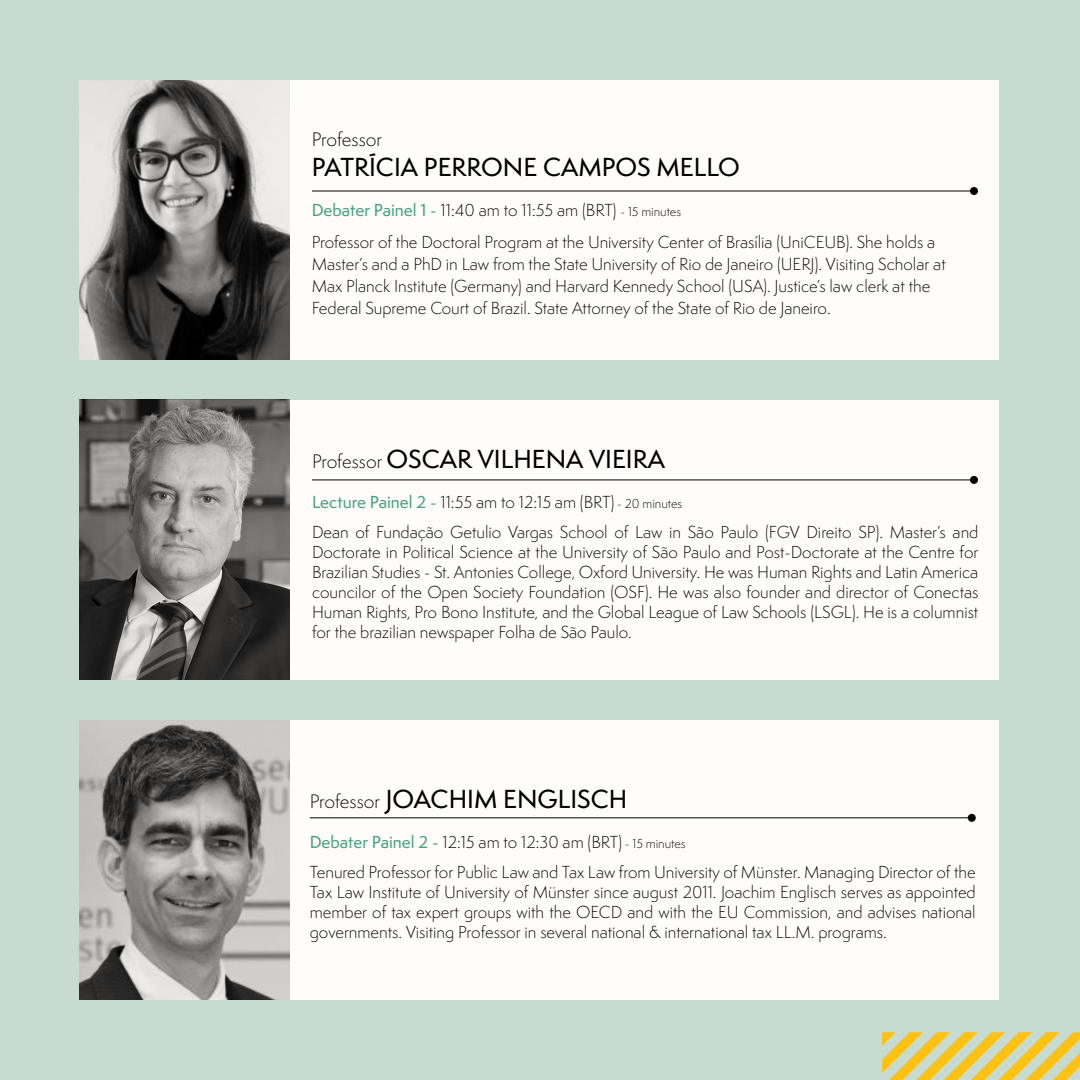
<style>
.page{position:relative;width:1080px;height:1080px;background:#c7dbd1}
.page>*{position:absolute;margin:0;border:0;box-sizing:border-box;transform-origin:0 0}
.t1{font:500 24px "Semplicita Pro";color:#000}
.t2{font:300 18px "Semplicita Pro";color:#000}
.t3{font:300 16px/20px "Semplicita Pro";color:#000}
.s1{font-weight:500;color:#47a183}
.s2{font-size:12px}
.s3{font-weight:300;font-size:18px}
</style>
<div class="page">
<div style="left:80px;top:720px;width:919px;height:280px;background:#fffdf9"></div>
<div style="left:968px;top:814px;width:8px;height:8px;background:#000;border-radius:50%"></div>
<hr style="left:310px;top:818px;width:662px;height:1px;background:#000">
<img style="left:80px;top:720px;width:210px;height:280px">
<div style="left:80px;top:400px;width:919px;height:280px;background:#fffdf9"></div>
<div style="left:970px;top:476px;width:8px;height:8px;background:#000;border-radius:50%"></div>
<hr style="left:312px;top:480px;width:662px;height:1px;background:#000">
<img style="left:80px;top:400px;width:210px;height:280px">
<div style="left:80px;top:80px;width:919px;height:280px;background:#fffdf9"></div>
<img style="left:80px;top:80px;width:210px;height:280px">
<div style="left:970px;top:187px;width:8px;height:8px;background:#000;border-radius:50%"></div>
<hr style="left:312px;top:191px;width:662px;height:1px;background:#000">
<svg style="left:882px;top:1032px;width:198px;height:48px"></svg>
<p class="t2" style="left:312px;top:127px;width:72px">Professor</p>
<h1 class="t1" style="left:312px;top:150px;width:430px">PATRÍCIA PERRONE CAMPOS MELLO</h1>
<p class="t3" style="left:312px;top:194px;width:625px;line-height:32px"><span class="s1">Debater Painel 1 -</span> 11:40 am to 11:55 am (BRT) <span class="s2">- 15 minutes<br></span>Professor of the Doctoral Program at the University Center of Brasília (UniCEUB). She holds a</p>
<p class="t3" style="left:312px;top:253px;width:636px;line-height:22px">Master’s and a PhD in Law from the State University of Rio de Janeiro (UERJ). Visiting Scholar at<br>Max Planck Institute (Germany) and Harvard Kennedy School (USA). Justice’s law clerk at the<br>Federal Supreme Court of Brazil. State Attorney of the State of Rio de Janeiro.</p>
<h1 class="t1" style="left:312px;top:442px;width:354px"><span class="s3">Professor</span> OSCAR VILHENA VIEIRA</h1>
<p class="t3" style="left:312px;top:487px;width:668px;line-height:30px"><span class="s1">Lecture Painel 2 -</span> 11:55 am to 12:15 am (BRT) <span class="s2">- 20 minutes<br></span>Dean of Fundação Getulio Vargas School of Law in São Paulo (FGV Direito SP). Master’s and</p>
<p class="t3" style="left:312px;top:542px;width:668px;text-align:justify">Doctorate in Political Science at the University of São Paulo and Post-Doctorate at the Centre for Brazilian Studies - St. Antonies College, Oxford University. He was Human Rights and Latin America councilor of the Open Society Foundation (OSF). He was also founder and director of Conectas Human Rights, Pro Bono Institute, and the Global League of Law Schools (LSGL). He is a columnist for the brazilian newspaper Folha de São Paulo.</p>
<h1 class="t1" style="left:310px;top:782px;width:319px"><span class="s3">Professor</span> JOACHIM ENGLISCH</h1>
<p class="t3" style="left:310px;top:827px;width:667px;line-height:30px"><span class="s1">Debater Painel 2 -</span> 12:15 am to 12:30 am (BRT) <span class="s2">- 15 minutes<br></span>Tenured Professor for Public Law and Tax Law from University of Münster. Managing Director of the</p>
<p class="t3" style="left:310px;top:882px;width:668px;text-align:justify">Tax Law Institute of University of Münster since august 2011. Joachim Englisch serves as appointed member of tax expert groups with the OECD and with the EU Commission, and advises national governments. Visiting Professor in several national &amp; international tax LL.M. programs.</p>
</div>
